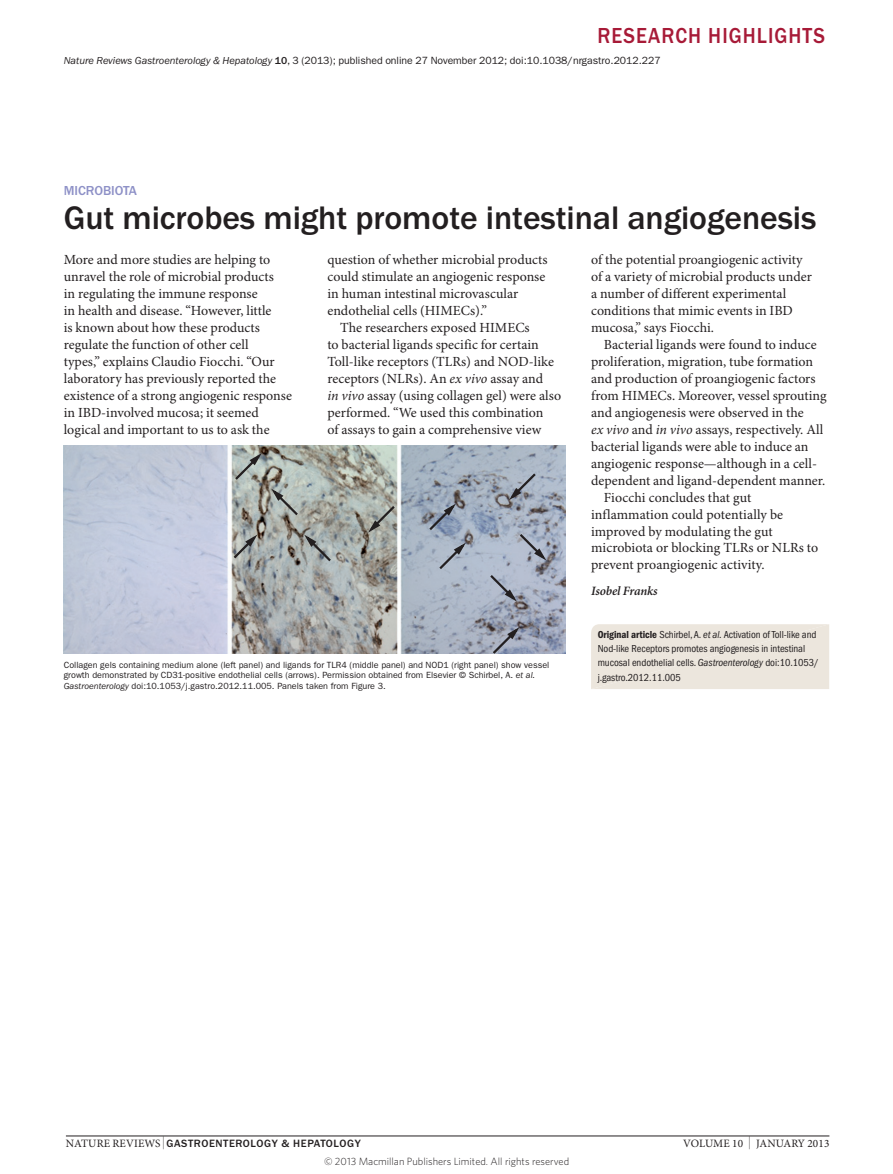
<style>
.page{position:relative;width:893px;height:1174px;background:#fff}
.page>*{position:absolute;margin:0;border:0;box-sizing:border-box;transform-origin:0 0}
.Title{font:500 33.75px "ITC Franklin Gothic Std";letter-spacing:-.005em;color:#231f20}
.t1{font:500 22.5px "ITC Franklin Gothic Std";letter-spacing:.05em;color:#a71a37;scale:.9 1}
.Body_text{font:13.95px/17px "Minion Pro";color:#231f20}
.Body_first{font:13.95px/17px "Minion Pro";color:#231f20}
.Strapline{font:500 13.5px "ITC Franklin Gothic Std";letter-spacing:-.005em;color:#8e91c7}
.Authors{font:italic 600 12.75px "Minion Pro";letter-spacing:-.015em;color:#231f20}
.t2{font:11.25px "Minion Pro";letter-spacing:.01em;color:#231f20}
.t3{font:500 10.95px "ITC Franklin Gothic Std";letter-spacing:.05em;color:#231f20}
.References{font:condensed 10.5px/14.2px "ITC Franklin Gothic Std";letter-spacing:-.005em;color:#231f20}
.Citation_line{font:10.5px "ITC Franklin Gothic Std";letter-spacing:-.005em;color:#231f20}
.t4{font:300 10.5px "Whitney";color:#231f20}
.Figure_credit{font:9px/10.8px "ITC Franklin Gothic Std";color:#231f20}
.s1{font-style:italic}
.s2{font-weight:500}
.s3{font-family:"ITC Franklin Gothic Std Dm Cd";font-stretch:normal}
.s4{font-family:"Minion Pro";font-weight:400;font-size:11.25px}
.s5{font-family:"Minion Pro";font-weight:400;font-size:12.9px}
.s6{font-size:12.9px}
</style>
<div class="page">
<hr style="left:66px;top:1135px;width:763px;height:1px;background:#231f20">
<div style="left:591px;top:624px;width:238px;height:65px;background:#ece6dd"></div>
<img style="left:64px;top:445px;width:501px;height:209px">
<svg style="left:233px;top:450px;width:67px;height:67px;background:#a0a59f"></svg>
<svg style="left:517px;top:531px;width:32px;height:32px"></svg>
<svg style="left:365px;top:503px;width:32px;height:32px"></svg>
<svg style="left:231px;top:531px;width:29px;height:30px"></svg>
<svg style="left:301px;top:531px;width:32px;height:32px"></svg>
<svg style="left:437px;top:539px;width:32px;height:32px"></svg>
<svg style="left:427px;top:500px;width:32px;height:32px"></svg>
<svg style="left:506px;top:471px;width:32px;height:32px"></svg>
<svg style="left:488px;top:572px;width:32px;height:32px"></svg>
<svg style="left:490px;top:624px;width:32px;height:30px"></svg>
<p class="t1" style="left:598px;top:22px;width:254px">RESEARCH HIGHLIGHTS</p>
<p class="Citation_line" style="left:64px;top:54px;width:598px"><span class="s1">Nature Reviews Gastroenterology &amp; Hepatology</span> <span class="s2">10</span>, 3 (2013); published online 27 November 2012; doi:10.1038/nrgastro.2012.227</p>
<p class="Strapline" style="left:64px;top:183px;width:75px">MICROBIOTA</p>
<p class="Title" style="left:64px;top:199px;width:754px">Gut microbes might promote intestinal angiogenesis</p>
<p class="Body_first" style="left:327px;top:252px;width:222px">question of whether microbial products could stimulate an angiogenic response in human intestinal microvascular endothelial cells (HIMECs).”</p>
<p class="Body_text" style="left:327px;top:320px;width:235px;text-indent:13px">The researchers exposed HIMECs<br>to bacterial ligands specific for certain Toll-like receptors (TLRs) and NOD-like receptors (NLRs). An <span class="s1">ex vivo</span> assay and<br><span class="s1">in vivo</span> assay (using collagen gel) were also performed. “We used this combination<br>of assays to gain a comprehensive view</p>
<p class="Body_text" style="left:591px;top:252px;width:222px">of the potential proangiogenic activity of a variety of microbial products under a number of different experimental conditions that mimic events in IBD mucosa,” says Fiocchi.</p>
<p class="Body_text" style="left:591px;top:336px;width:237px;text-indent:13px">Bacterial ligands were found to induce proliferation, migration, tube formation and production of proangiogenic factors from HIMECs. Moreover, vessel sprouting and angiogenesis were observed in the<br><span class="s1">ex vivo</span> and <span class="s1">in vivo</span> assays, respectively. All bacterial ligands were able to induce an angiogenic response—although in a cell&shy;dependent and ligand-dependent manner.</p>
<p class="Body_text" style="left:591px;top:489px;width:229px;text-indent:13px">Fiocchi concludes that gut inflammation could potentially be improved by modulating the gut microbiota or blocking TLRs or NLRs to prevent proangiogenic activity.</p>
<p class="Authors" style="left:591px;top:583px;width:68px">Isobel Franks</p>
<p class="References" style="left:598px;top:627px;width:223px"><span class="s3">Original article</span> Schirbel, A. <span class="s1">et al.</span> Activation of Toll-like and Nod-like Receptors promotes angiogenesis in intestinal mucosal endothelial cells. <span class="s1">Gastroenterology</span> doi:10.1053/ j.gastro.2012.11.005</p>
<p class="Body_first" style="left:64px;top:252px;width:230px">More and more studies are helping to unravel the role of microbial products<br>in regulating the immune response<br>in health and disease. “However, little<br>is known about how these products regulate the function of other cell<br>types,” explains Claudio Fiocchi. “Our laboratory has previously reported the existence of a strong angiogenic response in IBD-involved mucosa; it seemed logical and important to us to ask the</p>
<p class="Figure_credit" style="left:64px;top:659px;width:487px">Collagen gels containing medium alone (left panel) and ligands for TLR4 (middle panel) and NOD1 (right panel) show vessel growth demonstrated by CD31-positive endothelial cells (arrows). Permission obtained from Elsevier © Schirbel, A. <span class="s1">et al.<br>Gastroenterology</span> doi:10.1053/j.gastro.2012.11.005. Panels taken from Figure 3.</p>
<p class="t3" style="left:66px;top:1137px;width:296px"><span class="s4">NATURE REVIEWS</span> <span class="s5">|</span> GASTROENTEROLOGY &amp; HEPATOLOGY</p>
<p class="t2" style="left:683px;top:1136px;width:148px">VOLUME 10 <span class="s6">|</span> JANUARY 2013</p>
<p class="t4" style="left:324px;top:1154px;width:247px">© 2013 Macmillan Publishers Limited. All rights reserved</p>
</div>
